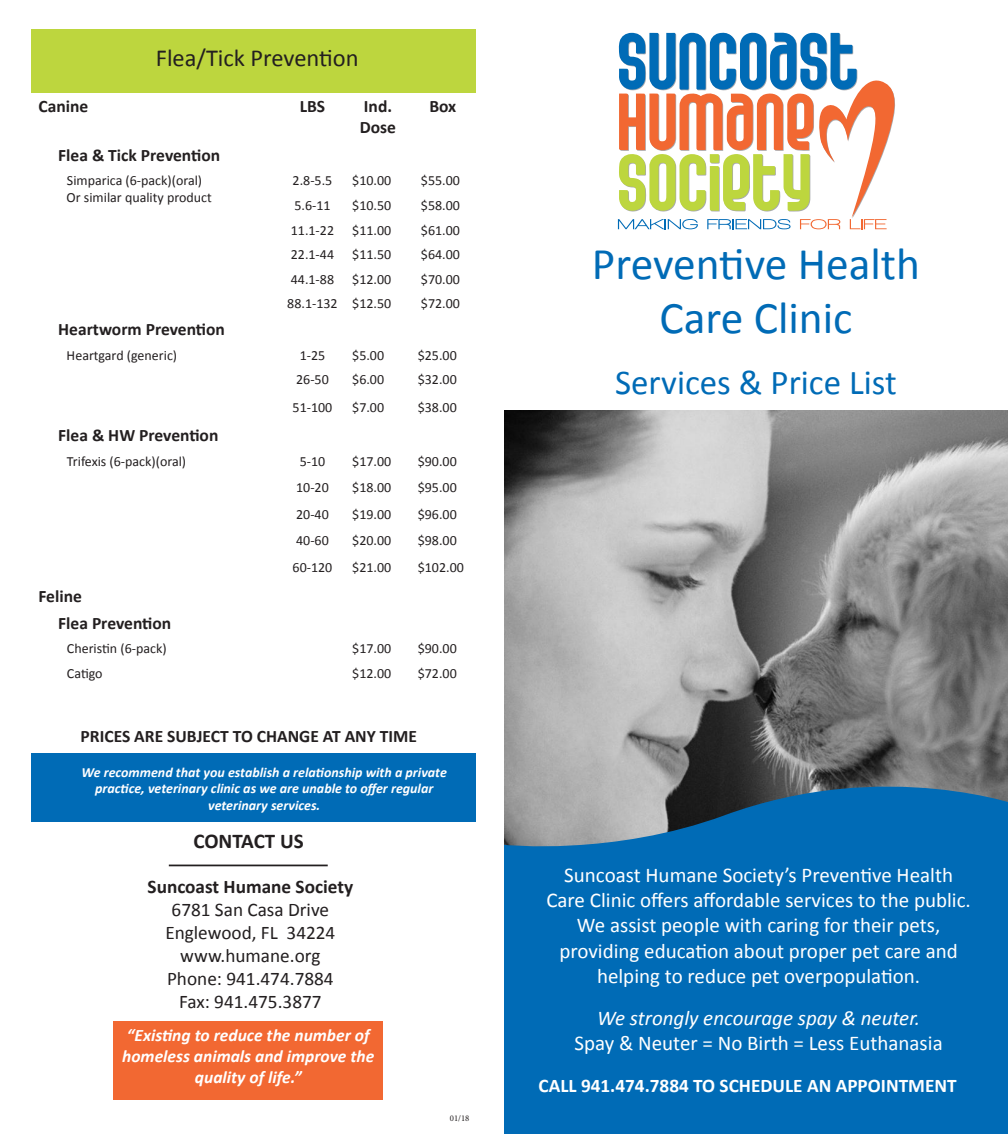
<style>
.page{position:relative;width:1008px;height:1134px;background:#fff}
.page>*{position:absolute;margin:0;border:0;box-sizing:border-box;transform-origin:0 0}
.t1{font:45.5px/54.6px "Calibri";color:#006bb6;text-align:center}
.t2{font:35px "Calibri";color:#006bb6}
.t3{font:24.5px "Calibri";color:#231f20}
.t4{font:21px/25.2px "Calibri";color:#fff;text-align:center}
.t5{font:italic 21px "Calibri";color:#fff}
.t6{font:700 21px "Calibri";color:#231f20}
.t7{font:19.25px/23.1px "Calibri";color:#231f20;text-align:center}
.t8{font:700 19.25px "Calibri";color:#fff}
.t9{font:700 19.25px "Calibri";color:#231f20}
.t10{font:700 17.5px/21px "Calibri";color:#231f20}
.t11{font:italic 700 17.5px/21px "Calibri";color:#fff;text-align:center}
.t12{font:14px "Calibri";color:#231f20}
.t13{font:italic 700 14px/16.8px "Calibri";color:#fff;text-align:center}
.t14{font:8.75px "Minion Pro";color:#231f20}
</style>
<div class="page">
<img style="left:504px;top:411px;width:504px;height:346px">
<svg style="left:504px;top:757px;width:504px;height:377px;background:#126dad"></svg>
<div style="left:32px;top:29px;width:444px;height:63px;background:#bdd63e"></div>
<div style="left:32px;top:753px;width:444px;height:69px;background:#006bb6"></div>
<div style="left:113px;top:1022px;width:270px;height:78px;background:#f26832"></div>
<hr style="left:169px;top:865px;width:159px;height:1px;background:#231f20">
<svg style="left:618px;top:32px;width:277px;height:197px"></svg>
<h3 class="t3" style="left:156px;top:43px;width:204px">Flea/Tick Prevention</h3>
<p class="t10" style="left:38px;top:96px;width:51px">Canine</p>
<p class="t10" style="left:300px;top:96px;width:27px">LBS</p>
<p class="t10" style="left:360px;top:96px;width:38px">Ind.<br>Dose</p>
<p class="t10" style="left:429px;top:96px;width:28px">Box</p>
<p class="t10" style="left:58px;top:144px;width:163px">Flea &amp; Tick Prevention</p>
<p class="t12" style="left:67px;top:172px;width:137px">Simparica (6-pack)(oral)</p>
<p class="t12" style="left:293px;top:172px;width:41px">2.8-5.5</p>
<p class="t12" style="left:352px;top:172px;width:41px">$10.00</p>
<p class="t12" style="left:421px;top:172px;width:41px">$55.00</p>
<p class="t12" style="left:294px;top:197px;width:38px">5.6-11</p>
<p class="t12" style="left:352px;top:197px;width:41px">$10.50</p>
<p class="t12" style="left:421px;top:197px;width:41px">$58.00</p>
<p class="t12" style="left:291px;top:221px;width:45px">11.1-22</p>
<p class="t12" style="left:352px;top:221px;width:41px">$11.00</p>
<p class="t12" style="left:421px;top:221px;width:41px">$61.00</p>
<p class="t12" style="left:291px;top:246px;width:45px">22.1-44</p>
<p class="t12" style="left:352px;top:246px;width:41px">$11.50</p>
<p class="t12" style="left:421px;top:246px;width:41px">$64.00</p>
<p class="t12" style="left:291px;top:270px;width:45px">44.1-88</p>
<p class="t12" style="left:352px;top:270px;width:41px">$12.00</p>
<p class="t12" style="left:421px;top:270px;width:41px">$70.00</p>
<p class="t12" style="left:287px;top:295px;width:105px">88.1-132 $12.50</p>
<p class="t12" style="left:421px;top:295px;width:41px">$72.00</p>
<p class="t10" style="left:58px;top:319px;width:168px">Heartworm Prevention</p>
<p class="t12" style="left:67px;top:346px;width:132px">Tri-Heart (6-pack)(oral)</p>
<p class="t12" style="left:300px;top:346px;width:27px">1-25</p>
<p class="t12" style="left:352px;top:346px;width:33px">$5.00</p>
<p class="t12" style="left:418px;top:346px;width:41px">$25.00</p>
<p class="t12" style="left:296px;top:371px;width:34px">26-50</p>
<p class="t12" style="left:352px;top:371px;width:33px">$6.00</p>
<p class="t12" style="left:418px;top:371px;width:41px">$32.00</p>
<p class="t12" style="left:293px;top:398px;width:41px">51-100</p>
<p class="t12" style="left:352px;top:398px;width:33px">$7.00</p>
<p class="t12" style="left:418px;top:398px;width:41px">$38.00</p>
<p class="t10" style="left:58px;top:425px;width:162px">Flea &amp; HW Prevention</p>
<p class="t12" style="left:67px;top:452px;width:121px">Trifexis (6-pack)(oral)</p>
<p class="t12" style="left:300px;top:452px;width:27px">5-10</p>
<p class="t12" style="left:352px;top:452px;width:41px">$17.00</p>
<p class="t12" style="left:418px;top:452px;width:41px">$90.00</p>
<p class="t12" style="left:296px;top:479px;width:34px">10-20</p>
<p class="t12" style="left:352px;top:479px;width:41px">$18.00</p>
<p class="t12" style="left:418px;top:479px;width:41px">$95.00</p>
<p class="t12" style="left:296px;top:505px;width:34px">20-40</p>
<p class="t12" style="left:352px;top:505px;width:41px">$19.00</p>
<p class="t12" style="left:418px;top:505px;width:41px">$96.00</p>
<p class="t12" style="left:296px;top:532px;width:34px">40-60</p>
<p class="t12" style="left:352px;top:532px;width:41px">$20.00</p>
<p class="t12" style="left:418px;top:532px;width:41px">$98.00</p>
<p class="t12" style="left:293px;top:559px;width:41px">60-120</p>
<p class="t12" style="left:352px;top:559px;width:41px">$21.00</p>
<p class="t12" style="left:418px;top:559px;width:48px">$102.00</p>
<p class="t10" style="left:58px;top:582px;width:115px;line-height:27.1px;text-indent:-20px">Feline<br>Flea Prevention</p>
<p class="t12" style="left:67px;top:640px;width:101px">Cheristin (6-pack)</p>
<p class="t12" style="left:352px;top:640px;width:41px">$17.00</p>
<p class="t12" style="left:418px;top:640px;width:41px">$90.00</p>
<p class="t12" style="left:67px;top:664px;width:37px">Catigo</p>
<p class="t12" style="left:352px;top:664px;width:41px">$12.00</p>
<p class="t12" style="left:418px;top:664px;width:41px">$72.00</p>
<p class="t12" style="left:67px;top:189px;width:147px">Or similar quality product</p>
<p class="t12" style="left:67px;top:347px;width:112px">Heartgard (generic)</p>
<p class="t10" style="left:81px;top:726px;width:338px">PRICES ARE SUBJECT TO CHANGE AT ANY TIME</p>
<p class="t13" style="left:82px;top:764px;width:367px">We recommend that you establish a relationship with a private practice, veterinary clinic as we are unable to offer regular veterinary services.</p>
<h3 class="t6" style="left:193px;top:828px;width:112px">CONTACT US</h3>
<h3 class="t9" style="left:148px;top:874px;width:207px">Suncoast Humane Society</h3>
<h3 class="t7" style="left:165px;top:898px;width:172px">6781 San Casa Drive<br>Englewood, FL 34224 www.humane.org<br>Phone: 941.474.7884<br>Fax: 941.475.3877</h3>
<p class="t11" style="left:122px;top:1025px;width:254px">“Existing to reduce the number of homeless animals and improve the quality of life.”</p>
<p class="t14" style="left:450px;top:1112px;width:21px">01/18</p>
<h1 class="t1" style="left:592px;top:236px;width:330px">Preventive Health<br>Care Clinic</h1>
<h2 class="t2" style="left:615px;top:360px;width:283px">Services &amp; Price List</h2>
<h3 class="t4" style="left:546px;top:863px;width:426px">Suncoast Humane Society’s Preventive Health Care Clinic offers affordable services to the public.<br>We assist people with caring for their pets, providing education about proper pet care and helping to reduce pet overpopulation.</h3>
<h3 class="t5" style="left:597px;top:1004px;width:324px">We strongly encourage spay &amp; neuter.</h3>
<h3 class="t4" style="left:575px;top:1031px;width:370px">Spay &amp; Neuter = No Birth = Less Euthanasia</h3>
<h3 class="t8" style="left:539px;top:1074px;width:420px">CALL 941.474.7884 TO SCHEDULE AN APPOINTMENT</h3>
</div>
